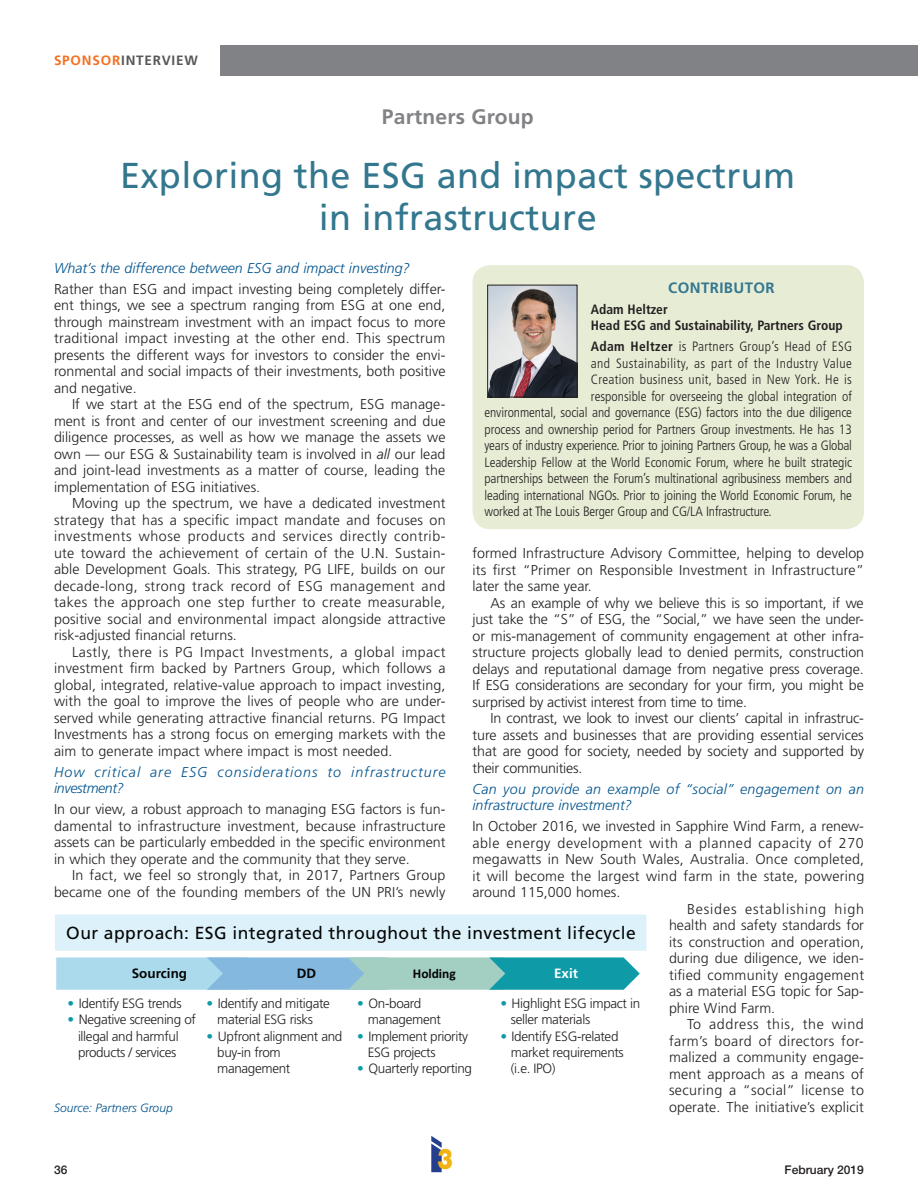
<style>
.page{position:relative;width:918px;height:1188px;background:#fff}
.page>*{position:absolute;margin:0;border:0;box-sizing:border-box;transform-origin:0 0}
.SponStory_Headline-1{font:36px/42px "Frutiger";letter-spacing:.01em;color:#33778f;text-align:center}
.t1{font:900 28.65px "Helvetica Neue LT Std";color:#f1b311;scale:.8 1}
.SponStory_Headline-1-2{font:700 21px "Frutiger";letter-spacing:.01em;color:#808285}
.t2{font:17.55px "Frutiger";letter-spacing:.025em;color:#040504}
.Corporate_Overview{font:700 15px "Frutiger";letter-spacing:.025em;color:#33778f}
.SponsorTextIndent{font:300 14.25px/16.5px "Frutiger";letter-spacing:.005em;color:#231f20;text-align:justify}
.Section-Interview_Te{font:300 14.25px/16.5px "Frutiger";color:#231f20;text-align:justify}
.SponQuestion{font:italic 300 14.25px/16.5px "Frutiger";letter-spacing:.02em;color:#00538d}
.SponQuestion-2{font:italic 300 14.25px/16.5px "Frutiger";letter-spacing:.07em;color:#00538d}
.SponQuestion-3{font:italic 300 14.25px "Frutiger";color:#00538d}
.SponInterview_Text{font:300 condensed 13.5px "Frutiger";letter-spacing:-.01em;color:#231f20}
.t3{font:300 13.5px/16.2px "Frutiger";letter-spacing:-.025em;color:#231f20}
.SponInterview_Text-2{font:300 condensed 13.5px "Frutiger";letter-spacing:.02em;color:#231f20}
.Corporate_Overview-2{font:700 condensed 13.5px/16.5px "Frutiger";color:#231f20}
.SponInterview_Text-3{font:300 condensed 13.5px "Frutiger";letter-spacing:.03em;color:#231f20}
.t4{font:700 13.5px "Frutiger";letter-spacing:.06em;color:#57585a}
.t5{font:700 13.5px "Frutiger";color:#040504}
.t6{font:700 13.5px "Calibri";letter-spacing:-.005em;color:#040504}
.t7{font:700 13.5px "Frutiger";color:#fff}
.t8{font:italic 300 12px "Frutiger";color:#00538d}
.t9{font:500 12px "Helvetica Neue LT Std";color:#231f20}
.s1{color:#f37121}
.s2{font-style:italic}
.s3{font-weight:700}
.s4{color:#0e9ba7}
</style>
<div class="page">
<div style="left:56px;top:916px;width:589px;height:33px;background:#dcf1fa"></div>
<div style="left:55px;top:914px;width:591px;height:37px;border:3px solid #dcf1fa"></div>
<svg style="left:56px;top:957px;width:584px;height:33px;background:#7fc2d0"></svg>
<div style="left:220px;top:45px;width:698px;height:31px;background:#808285"></div>
<svg style="left:431px;top:1136px;width:11px;height:36px"></svg>
<div style="left:472px;top:265px;width:392px;height:264px;background:#e7ecd5;border-radius:18px"></div>
<img style="left:489px;top:287px;width:86px;height:108px">
<div style="left:487px;top:285px;width:90px;height:112px;border:1px solid #231f20"></div>
<p class="t4" style="left:54px;top:53px;width:145px"><span class="s1">SPONSOR</span>INTERVIEW</p>
<p class="SponStory_Headline-1-2" style="left:382px;top:104px;width:153px">Partners Group</p>
<p class="SponStory_Headline-1" style="left:120px;top:154px;width:677px">Exploring the ESG and impact spectrum in infrastructure</p>
<p class="SponQuestion-3" style="left:54px;top:260px;width:357px">What’s the difference between ESG and impact investing?</p>
<p class="Section-Interview_Te" style="left:54px;top:281px;width:393px">Rather than ESG and impact investing being completely differ&shy;ent things, we see a spectrum ranging from ESG at one end, through mainstream investment with an impact focus to more traditional impact investing at the other end. This spectrum presents the different ways for investors to consider the envi&shy;ronmental and social impacts of their investments, both positive and negative.</p>
<p class="SponsorTextIndent" style="left:54px;top:396px;width:393px;text-indent:18px">If we start at the ESG end of the spectrum, ESG manage&shy;ment is front and center of our investment screening and due diligence processes, as well as how we manage the assets we own — our ESG &amp; Sustainability team is involved in <span class="s2">all</span> our lead and joint-lead investments as a matter of course, leading the implementation of ESG initiatives.</p>
<p class="SponsorTextIndent" style="left:54px;top:495px;width:393px;text-indent:18px">Moving up the spectrum, we have a dedicated investment strategy that has a specific impact mandate and focuses on investments whose products and services directly contrib&shy;ute toward the achievement of certain of the U.N. Sustain&shy;able Development Goals. This strategy, PG LIFE, builds on our decade-long, strong track record of ESG management and takes the approach one step further to create measurable, positive social and environmental impact alongside attractive risk-adjusted financial returns.</p>
<p class="SponsorTextIndent" style="left:54px;top:644px;width:393px;text-indent:18px">Lastly, there is PG Impact Investments, a global impact investment firm backed by Partners Group, which follows a global, integrated, relative-value approach to impact investing, with the goal to improve the lives of people who are under&shy;served while generating attractive financial returns. PG Impact Investments has a strong focus on emerging markets with the aim to generate impact where impact is most needed.</p>
<p class="SponQuestion-2" style="left:54px;top:764px;width:393px">How critical are ESG considerations to infrastructure investment?</p>
<p class="Section-Interview_Te" style="left:54px;top:801px;width:393px">In our view, a robust approach to managing ESG factors is fun&shy;damental to infrastructure investment, because infrastructure assets can be particularly embedded in the specific environment in which they operate and the community that they serve.</p>
<p class="SponsorTextIndent" style="left:54px;top:867px;width:393px;text-align:right">In fact, we feel so strongly that, in 2017, Partners Group became one of the founding members of the UN PRI’s newly</p>
<p class="Corporate_Overview" style="left:668px;top:279px;width:108px">CONTRIBUTOR</p>
<p class="Corporate_Overview-2" style="left:591px;top:301px;width:253px">Adam Heltzer<br>Head ESG and Sustainability, Partners Group</p>
<p class="SponInterview_Text-2" style="left:591px;top:339px;width:263px"><span class="s3">Adam Heltzer</span> is Partners Group’s Head of ESG</p>
<p class="SponInterview_Text-3" style="left:591px;top:356px;width:262px">and Sustainability, as part of the Industry Value</p>
<p class="SponInterview_Text-2" style="left:591px;top:372px;width:263px">Creation business unit, based in New York. He is</p>
<p class="SponInterview_Text" style="left:591px;top:389px;width:262px">responsible for overseeing the global integration of</p>
<p class="SponInterview_Text" style="left:484px;top:405px;width:369px">environmental, social and governance (ESG) factors into the due diligence</p>
<p class="SponInterview_Text" style="left:484px;top:422px;width:369px">process and ownership period for Partners Group investments. He has 13</p>
<p class="SponInterview_Text" style="left:484px;top:438px;width:369px">years of industry experience. Prior to joining Partners Group, he was a Global</p>
<p class="SponInterview_Text" style="left:484px;top:455px;width:369px">Leadership Fellow at the World Economic Forum, where he built strategic</p>
<p class="SponInterview_Text" style="left:484px;top:471px;width:369px">partnerships between the Forum’s multinational agribusiness members and</p>
<p class="SponInterview_Text" style="left:484px;top:488px;width:369px">leading international NGOs. Prior to joining the World Economic Forum, he</p>
<p class="SponInterview_Text" style="left:484px;top:504px;width:289px">worked at The Louis Berger Group and CG/LA Infrastructure.</p>
<p class="SponsorTextIndent" style="left:472px;top:545px;width:393px">formed Infrastructure Advisory Committee, helping to develop its first “Primer on Responsible Investment in Infrastructure” later the same year.</p>
<p class="SponsorTextIndent" style="left:472px;top:595px;width:393px;text-indent:18px">As an example of why we believe this is so important, if we just take the “S” of ESG, the “Social,” we have seen the under&shy;or mis-management of community engagement at other infra&shy;structure projects globally lead to denied permits, construction delays and reputational damage from negative press coverage.<br>If ESG considerations are secondary for your firm, you might be surprised by activist interest from time to time.</p>
<p class="SponsorTextIndent" style="left:472px;top:710px;width:393px;text-indent:18px">In contrast, we look to invest our clients’ capital in infrastruc&shy;ture assets and businesses that are providing essential services that are good for society, needed by society and supported by their communities.</p>
<p class="SponQuestion" style="left:472px;top:781px;width:393px">Can you provide an example of “social” engagement on an infrastructure investment?</p>
<p class="Section-Interview_Te" style="left:472px;top:818px;width:393px">In October 2016, we invested in Sapphire Wind Farm, a renew&shy;able energy development with a planned capacity of 270 megawatts in New South Wales, Australia. Once completed, it will become the largest wind farm in the state, powering around 115,000 homes.</p>
<p class="SponsorTextIndent" style="left:669px;top:901px;width:197px;text-indent:18px">Besides establishing high health and safety standards for its construction and operation, during due diligence, we iden&shy;tified community engagement as a material ESG topic for Sap&shy;phire Wind Farm.</p>
<p class="SponsorTextIndent" style="left:669px;top:1016px;width:197px;text-indent:18px">To address this, the wind farm’s board of directors for&shy;malized a community engage&shy;ment approach as a means of securing a “social” license to operate. The initiative’s explicit</p>
<p class="t2" style="left:66px;top:922px;width:571px">Our approach: ESG integrated throughout the investment lifecycle</p>
<p class="t5" style="left:132px;top:965px;width:57px">Sourcing</p>
<p class="t5" style="left:297px;top:965px;width:21px">DD</p>
<p class="t6" style="left:413px;top:965px;width:44px">Holding</p>
<p class="t7" style="left:554px;top:965px;width:25px">Exit</p>
<p class="t3" style="left:67px;top:996px;width:116px"><span class="s4">•</span> Identify ESG trends</p>
<p class="t3" style="left:78px;top:1012px;width:119px;text-indent:-11px"><span class="s4">•</span> Negative screening of illegal and harmful products / services</p>
<p class="t3" style="left:207px;top:996px;width:125px;text-align:center"><span class="s4">•</span> Identify and mitigate material ESG risks</p>
<p class="t3" style="left:217px;top:1028px;width:127px;text-indent:-11px"><span class="s4">•</span> Upfront alignment and buy-in from management</p>
<p class="t3" style="left:368px;top:996px;width:75px;text-indent:-11px"><span class="s4">•</span> On-board management</p>
<p class="t3" style="left:368px;top:1028px;width:102px;text-indent:-11px"><span class="s4">•</span> Implement priority<br>ESG projects</p>
<p class="t3" style="left:357px;top:1060px;width:116px"><span class="s4">•</span> Quarterly reporting</p>
<p class="t3" style="left:511px;top:996px;width:131px;text-indent:-11px"><span class="s4">•</span> Highlight ESG impact in seller materials</p>
<p class="t3" style="left:511px;top:1028px;width:114px;text-indent:-11px"><span class="s4">•</span> Identify ESG-related market requirements (i.e. IPO)</p>
<p class="t8" style="left:54px;top:1101px;width:120px">Source: Partners Group</p>
<p class="t9" style="left:54px;top:1163px;width:15px">36</p>
<p class="t1" style="left:438px;top:1142px;width:21px">3</p>
<p class="t9" style="left:785px;top:1163px;width:81px">February 2019</p>
</div>
